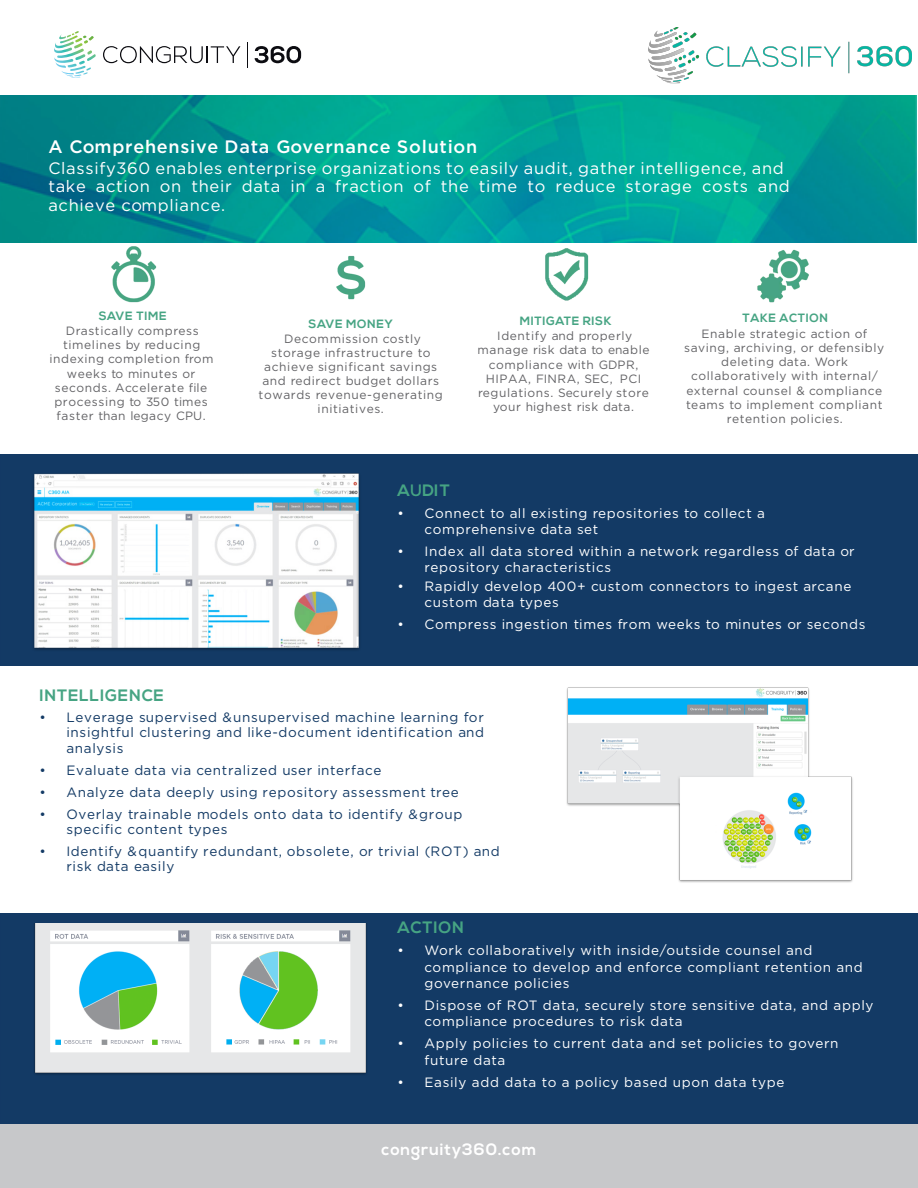
<style>
.page{position:relative;width:918px;height:1188px;background:#fff}
.page>*{position:absolute;margin:0;border:0;box-sizing:border-box;transform-origin:0 0}
.t1{font:500 18px "Gotham";letter-spacing:.04em;color:#fff}
.t2{font:16.5px/18.9px "Gotham";letter-spacing:.04em;color:#fff}
.t3{font:700 16.5px "Nexa";letter-spacing:.05em;color:#46a483}
.t4{font:700 16.5px "Nexa";letter-spacing:.05em;color:#fff}
.t5{font:13.5px/16.2px "Gotham";letter-spacing:.05em;color:#fff}
.t6{font:13.5px/15.5px "Gotham";letter-spacing:.05em;color:#133a65}
.t7{font:12px/14.4px "Gotham";letter-spacing:.05em;color:#636366;text-align:center}
.s1{font-family:"Nexa";font-weight:700;color:#46a483}
.s2{font-style:inherit}
</style>
<div class="page">
<div style="left:0;top:455px;width:918px;height:211px;background:#133a65"></div>
<img style="left:0;top:95px;width:916px;height:148px">
<div style="left:0;top:914px;width:918px;height:210px;background:#133a65"></div>
<svg style="left:103px;top:46px;width:137px;height:18px"></svg>
<svg style="left:255px;top:46px;width:46px;height:18px"></svg>
<svg style="left:247px;top:42px;width:1px;height:25px"></svg>
<svg style="left:54px;top:31px;width:42px;height:46px"></svg>
<img style="left:14px;top:471px;width:365px;height:181px">
<img style="left:566px;top:687px;width:287px;height:196px">
<img style="left:27px;top:924px;width:350px;height:162px">
<div style="left:0;top:1124px;width:918px;height:64px;background:#c7c8ca"></div>
<img style="left:530px;top:239px;width:71px;height:62px">
<img style="left:336px;top:255px;width:30px;height:45px">
<img style="left:757px;top:249px;width:52px;height:54px">
<img style="left:94px;top:237px;width:80px;height:66px">
<img style="left:649px;top:27px;width:263px;height:57px">
<p class="t1" style="left:48px;top:137px;width:430px">A Comprehensive Data Governance Solution</p>
<p class="t2" style="left:48px;top:158px;width:743px">Classify360 enables enterprise organizations to easily audit, gather intelligence, and take action on their data in a fraction of the time to reduce storage costs and achieve compliance.</p>
<p class="t7" style="left:49px;top:308px;width:166px"><span class="s1">SAVE TIME<br></span>Drastically compress timelines by reducing indexing completion from weeks to minutes or seconds. Accelerate file processing to 350 times faster than legacy CPU.</p>
<p class="t7" style="left:259px;top:316px;width:186px"><span class="s1">SAVE MONEY<br></span>Decommission costly storage infrastructure to achieve significant savings and redirect budget dollars towards revenue-generating initiatives.</p>
<p class="t7" style="left:478px;top:313px;width:173px"><span class="s1">MITIGATE RISK<br></span>Identify and properly manage risk data to enable compliance with GDPR,<br>HIPAA, FINRA, SEC, PCI regulations. Securely store your highest risk data.</p>
<p class="t7" style="left:684px;top:311px;width:202px"><span class="s1">TAKE ACTION<br></span>Enable strategic action of saving, archiving, or defensibly deleting data. Work collaboratively with internal/ external counsel &amp; compliance teams to implement compliant retention policies.</p>
<p class="t3" style="left:397px;top:481px;width:54px">A<span class="s2">U</span>DIT</p>
<p class="t5" style="left:424px;top:505px;width:342px;line-height:15.8px;text-indent:-27px">• Connect to all existing repositories to collect a comprehensive data set</p>
<p class="t5" style="left:424px;top:543px;width:432px;line-height:15.8px;text-indent:-27px">• Index all data stored within a network regardless of data or repository characteristics</p>
<p class="t5" style="left:424px;top:578px;width:428px;line-height:15.8px;text-indent:-27px">• Rapidly develop 400+ custom connectors to ingest arcane custom data types</p>
<p class="t5" style="left:397px;top:616px;width:470px">• Compress ingestion times from weeks to minutes or seconds</p>
<p class="t3" style="left:39px;top:686px;width:126px">INTELLIGENCE</p>
<p class="t6" style="left:66px;top:709px;width:419px;text-align:justify;text-indent:-27px">• Leverage supervised &amp;unsupervised machine learning for insightful clustering and like-document identification and analysis</p>
<p class="t6" style="left:39px;top:762px;width:344px">• Evaluate data via centralized user interface</p>
<p class="t6" style="left:39px;top:784px;width:421px">• Analyze data deeply using repository assessment tree</p>
<p class="t6" style="left:66px;top:807px;width:398px;line-height:14.7px;text-indent:-27px">• Overlay trainable models onto data to identify &amp;group specific content types</p>
<p class="t6" style="left:66px;top:844px;width:435px;line-height:14.7px;text-indent:-27px">• Identify &amp;quantify redundant, obsolete, or trivial (ROT) and risk data easily</p>
<p class="t3" style="left:397px;top:918px;width:68px">ACTION</p>
<p class="t5" style="left:424px;top:942px;width:440px;text-indent:-27px">• Work collaboratively with inside/outside counsel and compliance to develop and enforce compliant retention and governance policies</p>
<p class="t5" style="left:424px;top:997px;width:451px;text-indent:-27px">• Dispose of ROT data, securely store sensitive data, and apply compliance procedures to risk data</p>
<p class="t5" style="left:424px;top:1035px;width:416px;text-indent:-27px">• Apply policies to current data and set policies to govern future data</p>
<p class="t5" style="left:397px;top:1074px;width:388px">• Easily add data to a policy based upon data type</p>
<p class="t4" style="left:381px;top:1140px;width:157px">congruity360.com</p>
</div>
